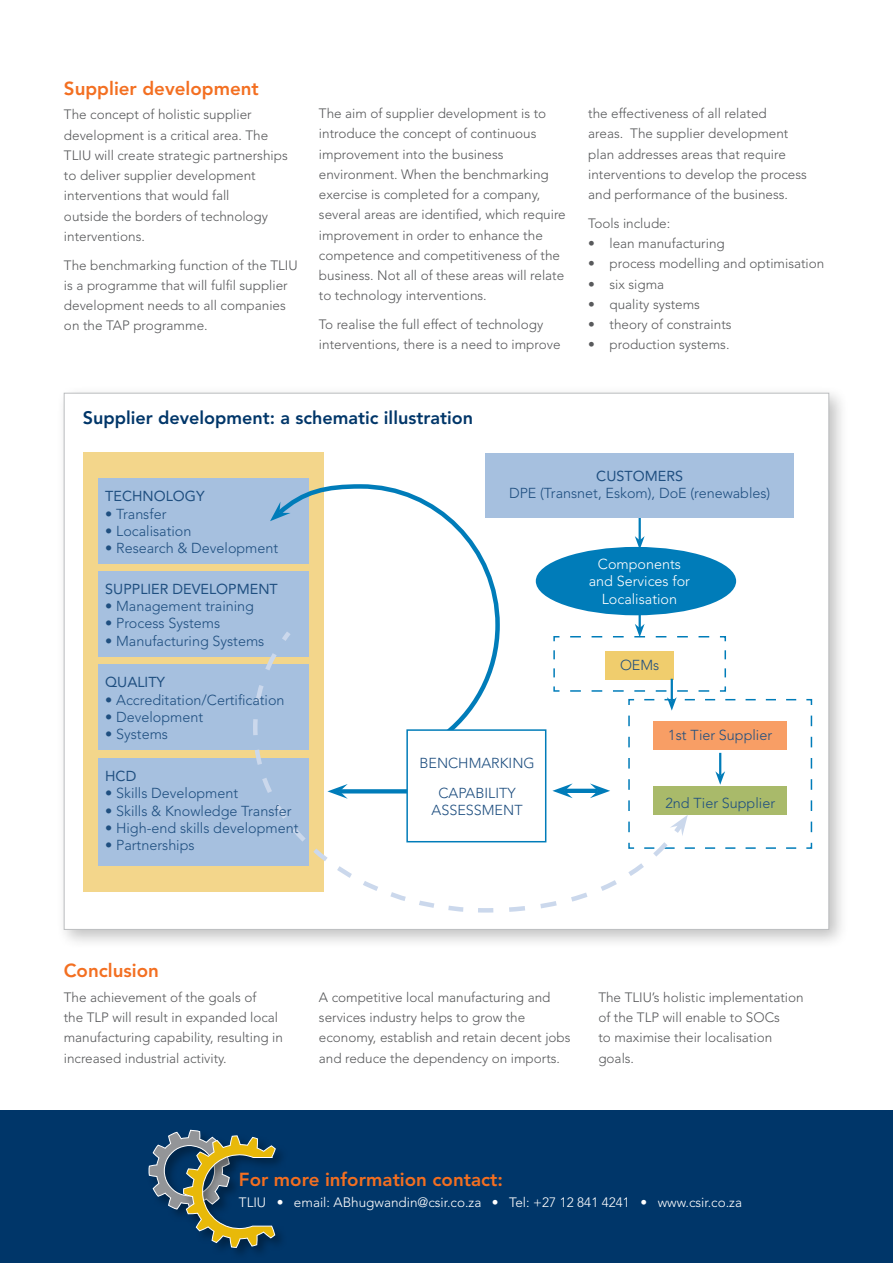
<style>
.page{position:relative;width:893px;height:1263px;background:#fff}
.page>*{position:absolute;margin:0;border:0;box-sizing:border-box;transform-origin:0 0}
.t1{font:800 18.75px "Avenir LT Std";color:#f36f21}
.t2{font:800 18px "Avenir LT Std";color:#003669}
.t3{font:300 14.4px/29.4px "Avenir LT Std";color:#1f4f80;text-align:center}
.t4{font:14.4px "Avenir LT Std";color:#1f4f80}
.t5{font:300 14.4px/17.2px "Avenir LT Std";color:#fff;text-align:center}
.t6{font:300 13.5px/20.2px "Avenir LT Std";color:#58595b}
.t7{font:300 13.5px "Avenir LT Std";color:#fff}
</style>
<div class="page">
<div style="left:55px;top:384px;width:794px;height:566px;background:#000;opacity:.25"></div>
<div style="left:64px;top:393px;width:765px;height:537px;background:#fff;border:1px solid #bcbec0"></div>
<div style="left:83px;top:452px;width:240px;height:439px;background:#f3d68b"></div>
<div style="left:98px;top:479px;width:210px;height:85px;background:#a6c0df"></div>
<div style="left:98px;top:571px;width:210px;height:85px;background:#a6c0df"></div>
<div style="left:98px;top:665px;width:210px;height:85px;background:#a6c0df"></div>
<div style="left:98px;top:758px;width:210px;height:108px;background:#a6c0df"></div>
<hr style="left:639px;top:518px;width:2px;height:22px;background:#007cb9">
<svg style="left:635px;top:536px;width:10px;height:11px"></svg>
<hr style="left:639px;top:605px;width:2px;height:23px;background:#007cb9">
<svg style="left:251px;top:653px;width:253px;height:260px"></svg>
<svg style="left:273px;top:482px;width:229px;height:264px"></svg>
<svg style="left:270px;top:502px;width:21px;height:19px"></svg>
<div style="left:406px;top:729px;width:140px;height:113px;background:#fff;border:2px solid #007cb9"></div>
<div style="left:536px;top:547px;width:200px;height:68px;background:#007cb9;border-radius:50%"></div>
<svg style="left:504px;top:624px;width:345px;height:326px"></svg>
<div style="left:485px;top:453px;width:309px;height:65px;background:#a6c0df"></div>
<div style="left:0;top:1111px;width:893px;height:152px;background:#003669"></div>
<div style="left:147px;top:1128px;width:96px;height:97px;background:#000;opacity:.35"></div>
<div style="left:182px;top:1134px;width:107px;height:127px;background:#000;opacity:.35"></div>
<svg style="left:149px;top:1130px;width:127px;height:118px"></svg>
<h1 class="t1" style="left:64px;top:77px;width:196px">Supplier development</h1>
<p class="t6" style="left:64px;top:105px;width:225px">The concept of holistic supplier development is a critical area. The<br>TLIU will create strategic partnerships to deliver supplier development interventions that would fall<br>outside the borders of technology interventions.</p>
<p class="t6" style="left:64px;top:255px;width:235px">The benchmarking function of the TLIU is a programme that will fulfil supplier development needs to all companies on the TAP programme.</p>
<p class="t6" style="left:319px;top:103px;width:248px">The aim of supplier development is to introduce the concept of continuous improvement into the business environment. When the benchmarking exercise is completed for a company, several areas are identified, which require improvement in order to enhance the competence and competitiveness of the business. Not all of these areas will relate to technology interventions.</p>
<p class="t6" style="left:319px;top:314px;width:243px">To realise the full effect of technology interventions, there is a need to improve</p>
<h2 class="t2" style="left:83px;top:407px;width:392px">Supplier development: a schematic illustration</h2>
<p class="t6" style="left:588px;top:103px;width:220px">the effectiveness of all related<br>areas. The supplier development plan addresses areas that require interventions to develop the process and performance of the business.</p>
<p class="t6" style="left:588px;top:213px;width:84px">Tools include:</p>
<p class="t6" style="left:588px;top:233px;width:138px">• lean manufacturing</p>
<p class="t6" style="left:588px;top:254px;width:238px">• process modelling and optimisation</p>
<p class="t6" style="left:588px;top:274px;width:78px">• six sigma</p>
<p class="t6" style="left:588px;top:294px;width:113px">• quality systems</p>
<p class="t6" style="left:588px;top:314px;width:145px">• theory of constraints</p>
<p class="t6" style="left:588px;top:335px;width:143px">• production systems.</p>
<p class="t4" style="left:105px;top:488px;width:101px">TECHNOLOGY</p>
<p class="t3" style="left:105px;top:499px;width:63px">• Transfer</p>
<p class="t3" style="left:105px;top:516px;width:88px">• Localisation</p>
<p class="t3" style="left:105px;top:533px;width:175px">• Research &amp; Development</p>
<p class="t4" style="left:105px;top:580px;width:174px">SUPPLIER DEVELOPMENT</p>
<p class="t3" style="left:105px;top:591px;width:150px">• Management training</p>
<p class="t3" style="left:105px;top:609px;width:117px">• Process Systems</p>
<p class="t3" style="left:105px;top:626px;width:161px">• Manufacturing Systems</p>
<p class="t4" style="left:105px;top:674px;width:61px">QUALITY</p>
<p class="t3" style="left:105px;top:685px;width:181px">• Accreditation/Certification</p>
<p class="t3" style="left:105px;top:702px;width:99px">• Development</p>
<p class="t3" style="left:105px;top:720px;width:64px">• Systems</p>
<p class="t4" style="left:105px;top:768px;width:33px">HCD</p>
<p class="t3" style="left:105px;top:779px;width:135px">• Skills Development</p>
<p class="t3" style="left:105px;top:796px;width:188px">• Skills &amp; Knowledge Transfer</p>
<p class="t3" style="left:105px;top:813px;width:195px">• High-end skills development</p>
<p class="t3" style="left:105px;top:830px;width:91px">• Partnerships</p>
<p class="t4" style="left:596px;top:467px;width:88px">CUSTOMERS</p>
<p class="t3" style="left:509px;top:478px;width:263px">DPE (Transnet, Eskom), DoE (renewables)</p>
<p class="t5" style="left:589px;top:555px;width:103px">Components and Services for<br>Localisation</p>
<p class="t3" style="left:419px;top:748px;width:117px">BENCHMARKING<br>CAPABILITY</p>
<p class="t3" style="left:431px;top:795px;width:93px">ASSESSMENT</p>
<p class="t3" style="left:620px;top:650px;width:41px">OEMs</p>
<p class="t3" style="left:668px;top:720px;width:105px">1st Tier Supplier</p>
<p class="t3" style="left:665px;top:788px;width:111px">2nd Tier Supplier</p>
<h1 class="t1" style="left:64px;top:960px;width:97px">Conclusion</h1>
<p class="t6" style="left:64px;top:987px;width:221px">The achievement of the goals of<br>the TLP will result in expanded local manufacturing capability, resulting in increased industrial activity.</p>
<p class="t6" style="left:319px;top:987px;width:253px">A competitive local manufacturing and services industry helps to grow the economy, establish and retain decent jobs and reduce the dependency on imports.</p>
<p class="t6" style="left:598px;top:987px;width:207px">The TLIU’s holistic implementation of the TLP will enable to SOCs<br>to maximise their localisation goals.</p>
<h1 class="t1" style="left:239px;top:1168px;width:266px">For more information contact:</h1>
<p class="t7" style="left:239px;top:1194px;width:505px">TLIU • email: ABhugwandin@csir.co.za • Tel: +27 12 841 4241 • www.csir.co.za</p>
</div>
